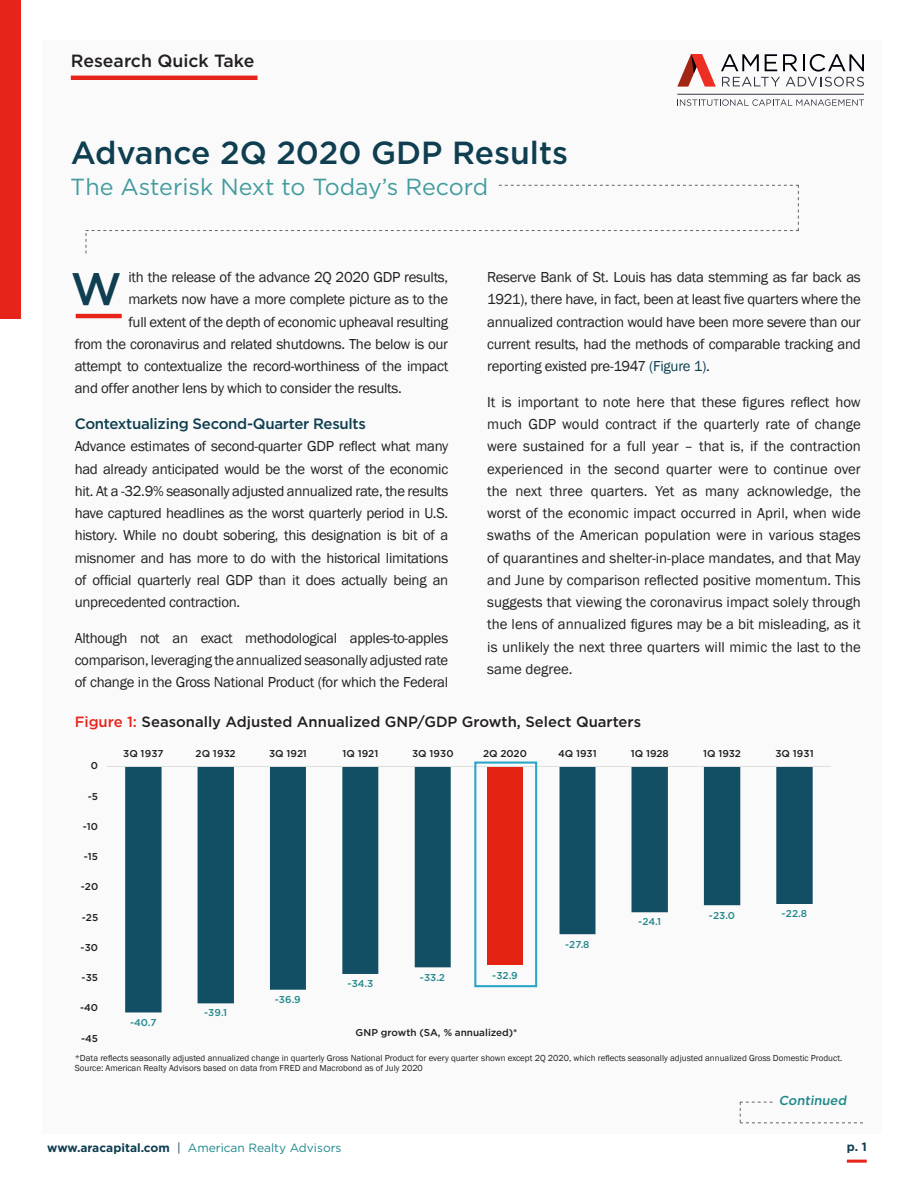
<style>
.page{position:relative;width:918px;height:1188px;background:#fff}
.page>*{position:absolute;margin:0;border:0;box-sizing:border-box;transform-origin:0 0}
.t1{font:500 45.6px "Gotham";color:#0e3e50}
.t2{font:500 31.95px "Gotham";color:#0e3e50}
.t3{font:23.25px "Gotham";color:#1c888c}
.t4{font:500 17.7px "Gotham";color:#231f20}
.t5{font:500 15px "Gotham";letter-spacing:-.02em;color:#0e3e50}
.t6{font:14.85px/22.2px "Franklin Gothic";letter-spacing:-.02em;color:#231f20;text-align:justify}
.t7{font:500 14.85px "Gotham";color:#231f20}
.t8{font:500 13.05px "Gotham";color:#1e878a}
.t9{font:12px "Gotham";color:#1c888c}
.t10{font:700 12px "Gotham";color:#0e3e50}
.t11{font:500 9.9px "Gotham";letter-spacing:.005em;color:#1d1d1b}
.t12{font:500 9.9px "Gotham";letter-spacing:.005em;color:#20888c}
.t13{font:9px "Franklin Gothic";color:#231f20}
.s1{color:#0e3e50}
.s2{color:#e72419}
.s3{font-weight:700;color:#0e3e50}
</style>
<div class="page">
<div style="left:42px;top:40px;width:840px;height:1094px;background:#fafafa"></div>
<hr style="left:847px;top:1160px;width:20px;height:3px;background:#e72419">
<div style="left:1px;top:0;width:20px;height:318px;background:#e72419"></div>
<hr style="left:76px;top:314px;width:46px;height:4px;background:#e72419">
<svg style="left:86px;top:185px;width:713px;height:68px"></svg>
<hr style="left:71px;top:76px;width:186px;height:4px;background:#e72419">
<svg style="left:677px;top:54px;width:187px;height:33px"></svg>
<hr style="left:677px;top:94px;width:187px;height:1px;background:#333641">
<svg style="left:677px;top:99px;width:187px;height:7px"></svg>
<svg style="left:740px;top:1102px;width:123px;height:21px"></svg>
<svg style="left:125px;top:767px;width:688px;height:245px"></svg>
<hr style="left:107px;top:766px;width:723px;height:1px;background:#dededc">
<div style="left:474px;top:762px;width:63px;height:225px;border:2px solid #27a5c9"></div>
<p class="t4" style="left:71px;top:49px;width:185px">Research Quick Take</p>
<p class="t2" style="left:71px;top:132px;width:499px">Advance 2Q 2020 GDP Results</p>
<h3 class="t3" style="left:71px;top:172px;width:419px">The Asterisk Next to Today’s Record</h3>
<p class="t6" style="left:128px;top:266px;width:321px">ith the release of the advance 2Q 2020 GDP results,</p>
<p class="t6" style="left:128px;top:289px;width:321px">markets now have a more complete picture as to the</p>
<p class="t6" style="left:128px;top:311px;width:321px">full extent of the depth of economic upheaval resulting</p>
<p class="t6" style="left:75px;top:333px;width:375px">from the coronavirus and related shutdowns. The below is our</p>
<p class="t6" style="left:75px;top:355px;width:375px">attempt to contextualize the record-worthiness of the impact</p>
<p class="t6" style="left:75px;top:378px;width:329px">and offer another lens by which to consider the results.</p>
<p class="t5" style="left:75px;top:414px;width:293px">Contextualizing Second-Quarter Results</p>
<p class="t6" style="left:75px;top:436px;width:375px">Advance estimates of second-quarter GDP reflect what many had already anticipated would be the worst of the economic hit. At a -32.9% seasonally adjusted annualized rate, the results have captured headlines as the worst quarterly period in U.S. history. While no doubt sobering, this designation is bit of a misnomer and has more to do with the historical limitations of official quarterly real GDP than it does actually being an unprecedented contraction.</p>
<p class="t6" style="left:75px;top:627px;width:375px">Although not an exact methodological apples-to-apples comparison, leveraging the annualized seasonally adjusted rate of change in the Gross National Product (for which the Federal</p>
<p class="t1" style="left:71px;top:259px;width:52px">W</p>
<p class="t6" style="left:487px;top:266px;width:375px">Reserve Bank of St. Louis has data stemming as far back as 1921), there have, in fact, been at least five quarters where the annualized contraction would have been more severe than our current results, had the methods of comparable tracking and reporting existed pre-1947 <span class="s1">(Figure 1)</span>.</p>
<p class="t6" style="left:487px;top:391px;width:375px">It is important to note here that these figures reflect how much GDP would contract if the quarterly rate of change were sustained for a full year – that is, if the contraction experienced in the second quarter were to continue over the next three quarters. Yet as many acknowledge, the worst of the economic impact occurred in April, when wide swaths of the American population were in various stages of quarantines and shelter-in-place mandates, and that May and June by comparison reflected positive momentum. This suggests that viewing the coronavirus impact solely through the lens of annualized figures may be a bit misleading, as it is unlikely the next three quarters will mimic the last to the same degree.</p>
<p class="t7" style="left:75px;top:712px;width:568px"><span class="s2">Figure 1:</span> Seasonally Adjusted Annualized GNP/GDP Growth, Select Quarters</p>
<p class="t11" style="left:91px;top:759px;width:9px">0</p>
<p class="t11" style="left:88px;top:790px;width:12px">-5</p>
<p class="t11" style="left:83px;top:820px;width:17px">-10</p>
<p class="t11" style="left:84px;top:850px;width:16px">-15</p>
<p class="t11" style="left:81px;top:880px;width:19px">-20</p>
<p class="t11" style="left:82px;top:911px;width:18px">-25</p>
<p class="t11" style="left:81px;top:941px;width:19px">-30</p>
<p class="t11" style="left:82px;top:971px;width:18px">-35</p>
<p class="t11" style="left:80px;top:1001px;width:19px">-40</p>
<p class="t11" style="left:81px;top:1032px;width:18px">-45</p>
<p class="t11" style="left:123px;top:747px;width:42px">3Q 1937</p>
<p class="t11" style="left:196px;top:747px;width:42px">2Q 1932</p>
<p class="t11" style="left:269px;top:747px;width:39px">3Q 1921</p>
<p class="t11" style="left:342px;top:747px;width:37px">1Q 1921</p>
<p class="t11" style="left:412px;top:747px;width:43px">3Q 1930</p>
<p class="t11" style="left:483px;top:747px;width:46px">2Q 2020</p>
<p class="t11" style="left:558px;top:747px;width:40px">4Q 1931</p>
<p class="t11" style="left:631px;top:747px;width:40px">1Q 1928</p>
<p class="t11" style="left:703px;top:747px;width:39px">1Q 1932</p>
<p class="t11" style="left:775px;top:747px;width:40px">3Q 1931</p>
<p class="t12" style="left:130px;top:1016px;width:28px">-40.7</p>
<p class="t12" style="left:204px;top:1006px;width:24px">-39.1</p>
<p class="t12" style="left:275px;top:993px;width:27px">-36.9</p>
<p class="t12" style="left:348px;top:977px;width:27px">-34.3</p>
<p class="t12" style="left:420px;top:971px;width:27px">-33.2</p>
<p class="t12" style="left:492px;top:969px;width:27px">-32.9</p>
<p class="t11" style="left:356px;top:1026px;width:163px">GNP growth (SA, % annualized)*</p>
<p class="t12" style="left:565px;top:938px;width:26px">-27.8</p>
<p class="t12" style="left:638px;top:915px;width:24px">-24.1</p>
<p class="t12" style="left:709px;top:909px;width:28px">-23.0</p>
<p class="t12" style="left:782px;top:907px;width:27px">-22.8</p>
<p class="t13" style="left:75px;top:1052px;width:769px">*Data reflects seasonally adjusted annualized change in quarterly Gross National Product for every quarter shown except 2Q 2020, which reflects seasonally adjusted annualized Gross Domestic Product.</p>
<p class="t13" style="left:75px;top:1063px;width:350px">Source: American Realty Advisors based on data from FRED and Macrobond as of July 2020</p>
<p class="t9" style="left:47px;top:1140px;width:296px"><span class="s3">www.aracapital.com</span> <span class="s1">|</span> American Realty Advisors</p>
<p class="t8" style="left:779px;top:1092px;width:72px">Continued</p>
<p class="t10" style="left:847px;top:1139px;width:22px">p. 1</p>
</div>
